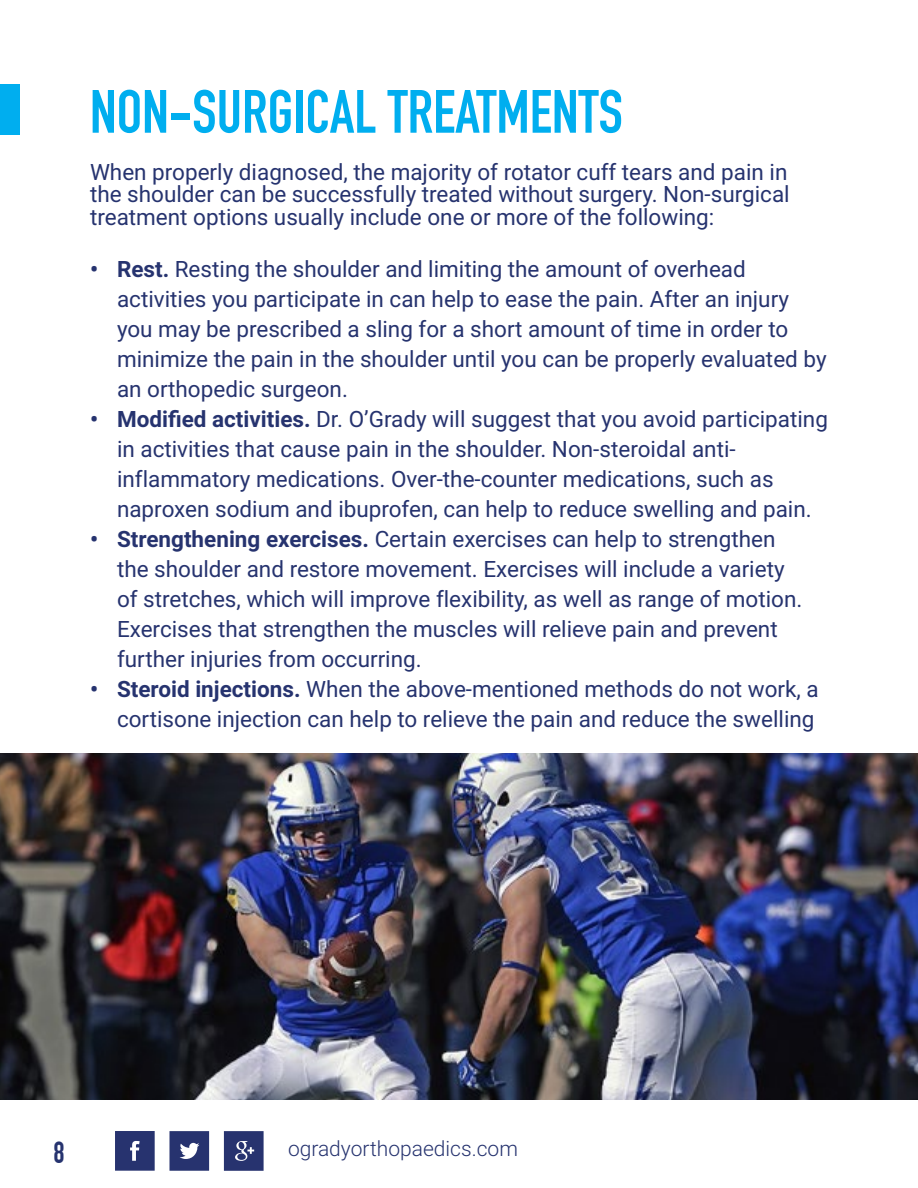
<style>
.page{position:relative;width:918px;height:1188px;background:#fff}
.page>*{position:absolute;margin:0;border:0;box-sizing:border-box;transform-origin:0 0}
.t1{font:700 60px "DIN Condensed";color:#00aeef}
.t2{font:700 30px "DIN Condensed";color:#26336f}
.t3{font:22.5px/30px "Roboto";color:#26336f}
.t4{font:300 21px "Roboto";color:#26336f}
.s1{font-weight:700}
</style>
<div class="page">
<svg style="left:115px;top:1131px;width:40px;height:40px;background:#37437a"></svg>
<svg style="left:170px;top:1131px;width:39px;height:40px;background:#434d81"></svg>
<svg style="left:224px;top:1131px;width:40px;height:40px;background:#39447b"></svg>
<div style="left:0;top:84px;width:20px;height:51px;background:#00aeef"></div>
<img style="left:0;top:753px;width:918px;height:347px">
<hr style="left:917px;top:0;width:1px;height:255px;background:#00aeef">
<h1 class="t1" style="left:90px;top:76px;width:534px">NON-SURGICAL TREATMENTS</h1>
<p class="t3" style="left:90px;top:160px;width:701px;line-height:22.5px;text-align:justify">When properly diagnosed, the majority of rotator cuff tears and pain in the shoulder can be successfully treated without surgery. Non-surgical treatment options usually include one or more of the following:</p>
<p class="t3" style="left:117px;top:254px;width:711px;text-indent:-27px"><span class="s1">• Rest.</span> Resting the shoulder and limiting the amount of overhead activities you participate in can help to ease the pain. After an injury you may be prescribed a sling for a short amount of time in order to minimize the pain in the shoulder until you can be properly evaluated by an orthopedic surgeon.</p>
<p class="t3" style="left:117px;top:404px;width:713px;text-indent:-27px"><span class="s1">• Modified activities.</span> Dr. O’Grady will suggest that you avoid participating in activities that cause pain in the shoulder. Non-steroidal anti&shy;inflammatory medications. Over-the-counter medications, such as naproxen sodium and ibuprofen, can help to reduce swelling and pain.</p>
<p class="t3" style="left:117px;top:524px;width:687px;text-indent:-27px"><span class="s1">• Strengthening exercises.</span> Certain exercises can help to strengthen the shoulder and restore movement. Exercises will include a variety of stretches, which will improve flexibility, as well as range of motion.<br>Exercises that strengthen the muscles will relieve pain and prevent further injuries from occurring.</p>
<p class="t3" style="left:90px;top:674px;width:730px;text-align:right"><span class="s1">• Steroid injections.</span> When the above-mentioned methods do not work, a cortisone injection can help to relieve the pain and reduce the swelling</p>
<h2 class="t2" style="left:53px;top:1135px;width:13px">8</h2>
<p class="t4" style="left:288px;top:1134px;width:231px">ogradyorthopaedics.com</p>
</div>
